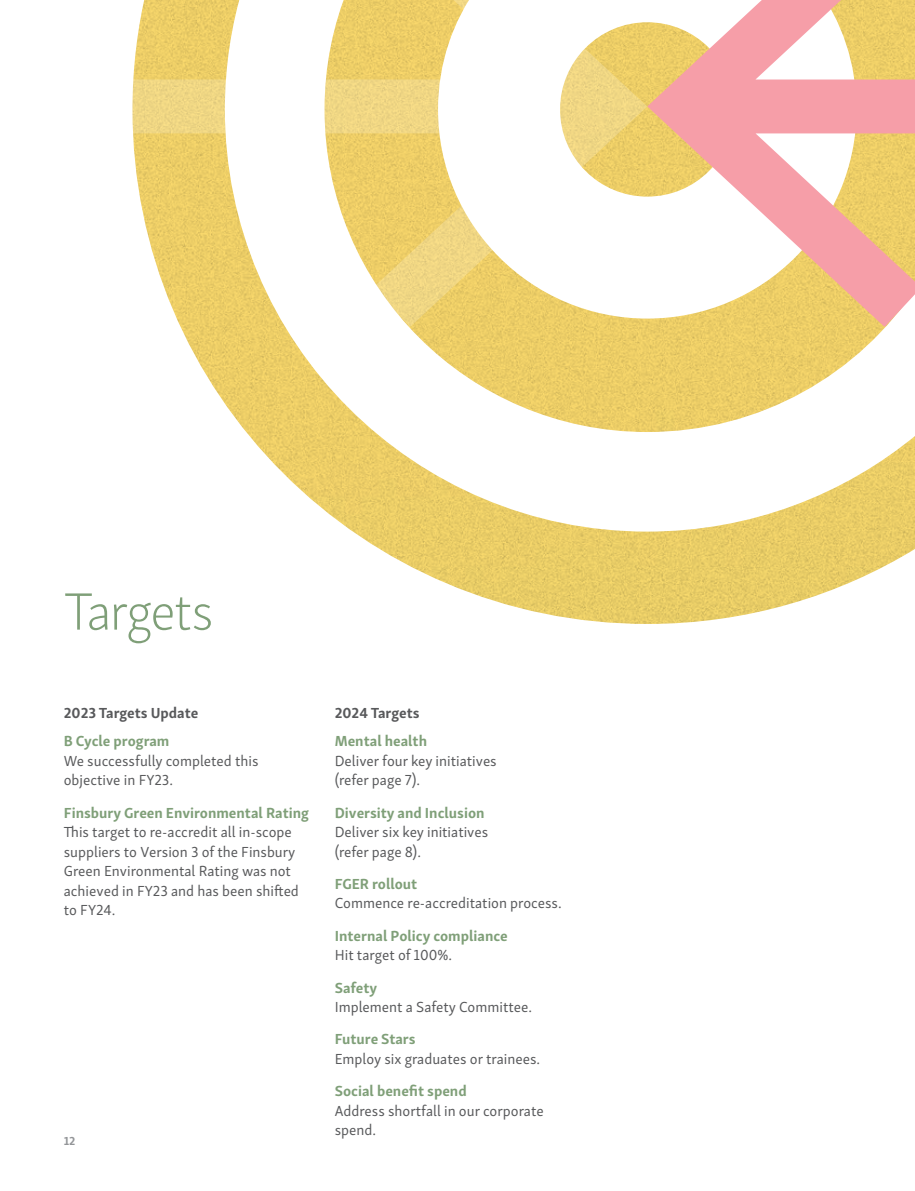
<style>
.page{position:relative;width:915px;height:1191px;background:#fff}
.page>*{position:absolute;margin:0;border:0;box-sizing:border-box;transform-origin:0 0}
.t1{font:54px "Skolar Sans Latn El";letter-spacing:-.035em;color:#7f9f78}
.t2{font:15px/19.5px "Skolar Sans Latn";color:#58595b}
.t3{font:700 15px "Skolar Sans Latn";color:#7f9f78}
.t4{font:700 15px "Skolar Sans Latn";color:#58595b}
.t5{font:700 12px "Skolar Sans Latn";color:#939598}
</style>
<div class="page">
<hr style="left:914px;top:0;width:1px;height:1191px;background:#f69ea8">
<svg style="left:180px;top:327px;width:734px;height:297px"></svg>
<svg style="left:647px;top:0;width:267px;height:327px"></svg>
<svg style="left:132px;top:0;width:515px;height:327px"></svg>
<h1 class="t1" style="left:64px;top:572px;width:151px">Targets</h1>
<p class="t4" style="left:64px;top:701px;width:136px">2023 Targets Update</p>
<p class="t3" style="left:64px;top:729px;width:107px">B Cycle program</p>
<p class="t2" style="left:64px;top:750px;width:196px">We successfully completed this objective in FY23.</p>
<p class="t3" style="left:64px;top:800px;width:247px">Finsbury Green Environmental Rating</p>
<p class="t2" style="left:64px;top:821px;width:236px">This target to re-accredit all in-scope suppliers to Version 3 of the Finsbury<br>Green Environmental Rating was not achieved in FY23 and has been shifted to FY24.</p>
<p class="t5" style="left:64px;top:1130px;width:13px">12</p>
<p class="t4" style="left:334px;top:701px;width:86px">2024 Targets</p>
<p class="t3" style="left:334px;top:729px;width:94px">Mental health</p>
<p class="t2" style="left:334px;top:750px;width:163px">Deliver four key initiatives (refer page 7).</p>
<p class="t3" style="left:334px;top:800px;width:151px">Diversity and Inclusion</p>
<p class="t2" style="left:334px;top:821px;width:155px">Deliver six key initiatives (refer page 8).</p>
<p class="t3" style="left:334px;top:871px;width:84px">FGER rollout</p>
<p class="t2" style="left:334px;top:892px;width:228px">Commence re-accreditation process.</p>
<p class="t3" style="left:334px;top:923px;width:174px">Internal Policy compliance</p>
<p class="t2" style="left:334px;top:944px;width:119px">Hit target of 100%.</p>
<p class="t3" style="left:334px;top:975px;width:44px">Safety</p>
<p class="t2" style="left:334px;top:996px;width:199px">Implement a Safety Committee.</p>
<p class="t3" style="left:334px;top:1027px;width:82px">Future Stars</p>
<p class="t2" style="left:334px;top:1047px;width:207px">Employ six graduates or trainees.</p>
<p class="t3" style="left:334px;top:1078px;width:133px">Social benefit spend</p>
<p class="t2" style="left:334px;top:1099px;width:210px">Address shortfall in our corporate spend.</p>
</div>
